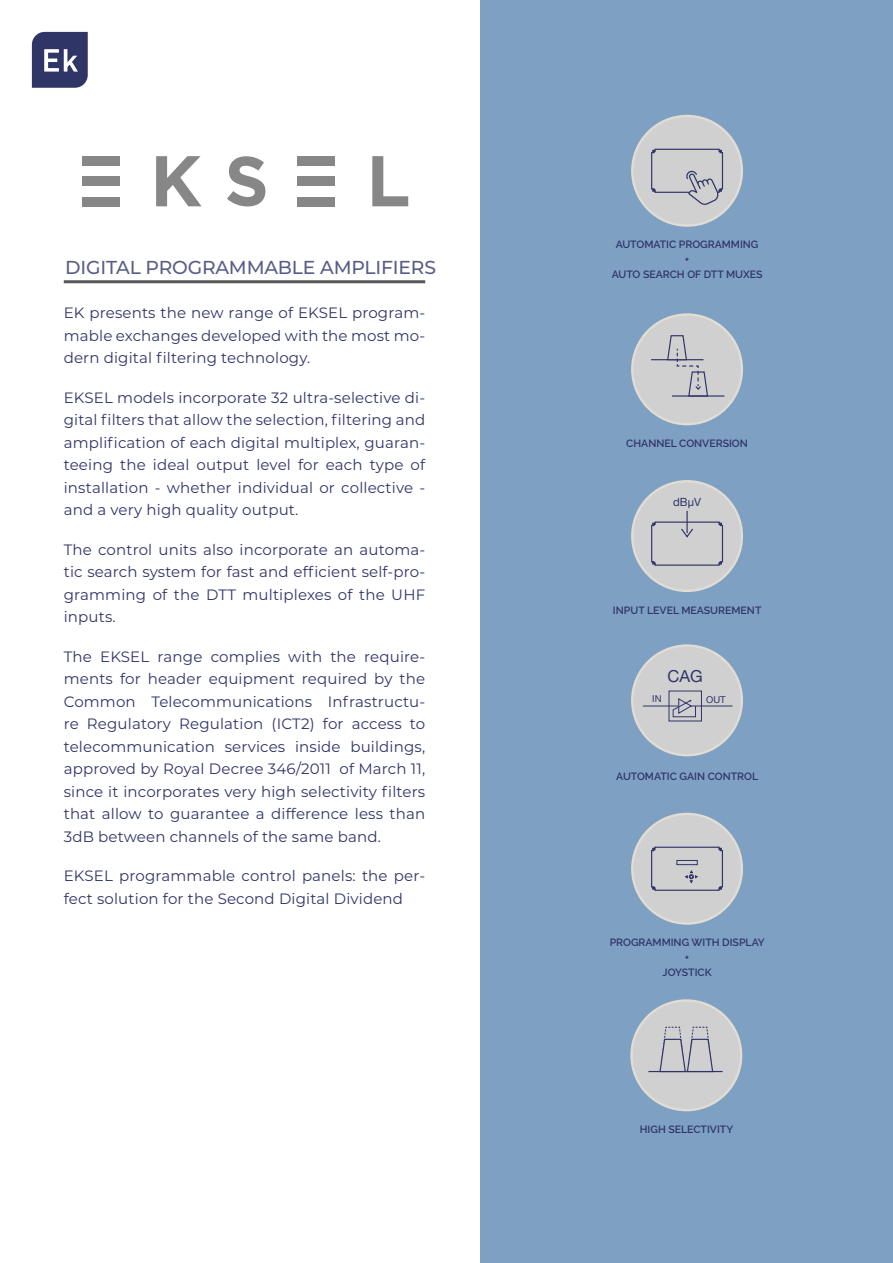
<style>
.page{position:relative;width:893px;height:1263px;background:#fff}
.page>*{position:absolute;margin:0;border:0;box-sizing:border-box;transform-origin:0 0}
.t1{font:500 18.75px "Montserrat";letter-spacing:-.01em;color:#595d86}
.t2{font:16.65px "Helvetica Neue LT Std";color:#303568}
.t3{font:15px/22.5px "Montserrat";letter-spacing:.01em;color:#303568;text-align:justify}
.t4{font:11.4px "Helvetica Neue LT Std";color:#303568}
.t5{font:600 10.5px/15px "Raleway";color:#303568;text-align:center}
.t6{font:9.45px "Helvetica Neue LT Std";color:#303568}
</style>
<div class="page">
<svg style="left:32px;top:32px;width:56px;height:56px;background:#4d517d"></svg>
<div style="left:480px;top:0;width:413px;height:1263px;background:#7ea0c2"></div>
<hr style="left:64px;top:280px;width:361px;height:3px;background:#575756">
<svg style="left:156px;top:156px;width:45px;height:50px"></svg>
<svg style="left:227px;top:156px;width:38px;height:50px"></svg>
<svg style="left:372px;top:156px;width:36px;height:50px"></svg>
<div style="left:82px;top:156px;width:38px;height:10px;background:#878787"></div>
<div style="left:82px;top:197px;width:38px;height:10px;background:#878787"></div>
<div style="left:82px;top:176px;width:38px;height:10px;background:#878787"></div>
<div style="left:297px;top:156px;width:38px;height:10px;background:#878787"></div>
<div style="left:297px;top:197px;width:38px;height:10px;background:#878787"></div>
<div style="left:297px;top:176px;width:38px;height:10px;background:#878787"></div>
<div style="left:632px;top:315px;width:110px;height:109px;background:#d0d0d0;border-radius:50%"></div>
<div style="left:631px;top:313px;width:112px;height:112px;border:2px solid #e1ddd4;border-radius:50%"></div>
<div style="left:631px;top:1000px;width:110px;height:110px;background:#d0d0d0;border-radius:50%"></div>
<div style="left:630px;top:999px;width:112px;height:112px;border:2px solid #e1ddd4;border-radius:50%"></div>
<div style="left:632px;top:116px;width:110px;height:110px;background:#d0d0d0;border-radius:50%"></div>
<div style="left:631px;top:115px;width:112px;height:112px;border:2px solid #e1ddd4;border-radius:50%"></div>
<div style="left:632px;top:481px;width:110px;height:110px;background:#d0d0d0;border-radius:50%"></div>
<div style="left:631px;top:480px;width:112px;height:112px;border:2px solid #e1ddd4;border-radius:50%"></div>
<div style="left:632px;top:645px;width:110px;height:110px;background:#d0d0d0;border-radius:50%"></div>
<div style="left:631px;top:644px;width:112px;height:112px;border:2px solid #e1ddd4;border-radius:50%"></div>
<div style="left:632px;top:814px;width:110px;height:109px;background:#d0d0d0;border-radius:50%"></div>
<div style="left:631px;top:813px;width:112px;height:112px;border:2px solid #e1ddd4;border-radius:50%"></div>
<svg style="left:651px;top:148px;width:73px;height:57px"></svg>
<hr style="left:651px;top:359px;width:53px;height:1px;background:#303568">
<hr style="left:648px;top:1071px;width:75px;height:1px;background:#303568">
<hr style="left:672px;top:395px;width:52px;height:2px;background:#303568">
<svg style="left:651px;top:521px;width:73px;height:45px"></svg>
<hr style="left:686px;top:511px;width:2px;height:22px;background:#303568">
<svg style="left:651px;top:846px;width:72px;height:45px"></svg>
<div style="left:676px;top:860px;width:22px;height:5px;border:1px solid #303568"></div>
<hr style="left:643px;top:705px;width:35px;height:1px;background:#303568">
<hr style="left:691px;top:705px;width:41px;height:1px;background:#303568">
<svg style="left:672px;top:698px;width:24px;height:20px"></svg>
<svg style="left:659px;top:1026px;width:55px;height:47px"></svg>
<svg style="left:666px;top:335px;width:43px;height:62px"></svg>
<p class="t1" style="left:65px;top:255px;width:372px">DIGITAL PROGRAMMABLE AMPLIFIERS</p>
<p class="t3" style="left:64px;top:301px;width:363px">EK presents the new range of EKSEL program&shy;mable exchanges developed with the most mo&shy;dern digital filtering technology.</p>
<p class="t3" style="left:64px;top:386px;width:363px">EKSEL models incorporate 32 ultra-selective di&shy;gital filters that allow the selection, filtering and amplification of each digital multiplex, guaran&shy;teeing the ideal output level for each type of installation - whether individual or collective - and a very high quality output.</p>
<p class="t3" style="left:64px;top:538px;width:363px">The control units also incorporate an automa&shy;tic search system for fast and efficient self-pro&shy;gramming of the DTT multiplexes of the UHF inputs.</p>
<p class="t3" style="left:64px;top:645px;width:363px">The EKSEL range complies with the require&shy;ments for header equipment required by the Common Telecommunications Infrastructu&shy;re Regulatory Regulation (ICT2) for access to telecommunication services inside buildings, approved by Royal Decree 346/2011 of March 11, since it incorporates very high selectivity filters that allow to guarantee a difference less than 3dB between channels of the same band.</p>
<p class="t3" style="left:64px;top:864px;width:363px">EKSEL programmable control panels: the per&shy;fect solution for the Second Digital Dividend</p>
<p class="t5" style="left:612px;top:237px;width:152px">AUTOMATIC PROGRAMMING<br>+<br>AUTO SEARCH OF DTT MUXES</p>
<p class="t5" style="left:626px;top:436px;width:123px">CHANNEL CONVERSION</p>
<p class="t4" style="left:673px;top:495px;width:29px">dBµV</p>
<p class="t5" style="left:613px;top:602px;width:150px">INPUT LEVEL MEASUREMENT</p>
<p class="t2" style="left:667px;top:666px;width:37px">CAG</p>
<p class="t6" style="left:652px;top:693px;width:11px">IN</p>
<p class="t6" style="left:706px;top:694px;width:21px">OUT</p>
<p class="t5" style="left:616px;top:769px;width:143px">AUTOMATIC GAIN CONTROL</p>
<p class="t5" style="left:610px;top:935px;width:157px">PROGRAMMING WITH DISPLAY +<br>JOYSTICK</p>
<p class="t5" style="left:640px;top:1122px;width:95px">HIGH SELECTIVITY</p>
</div>
